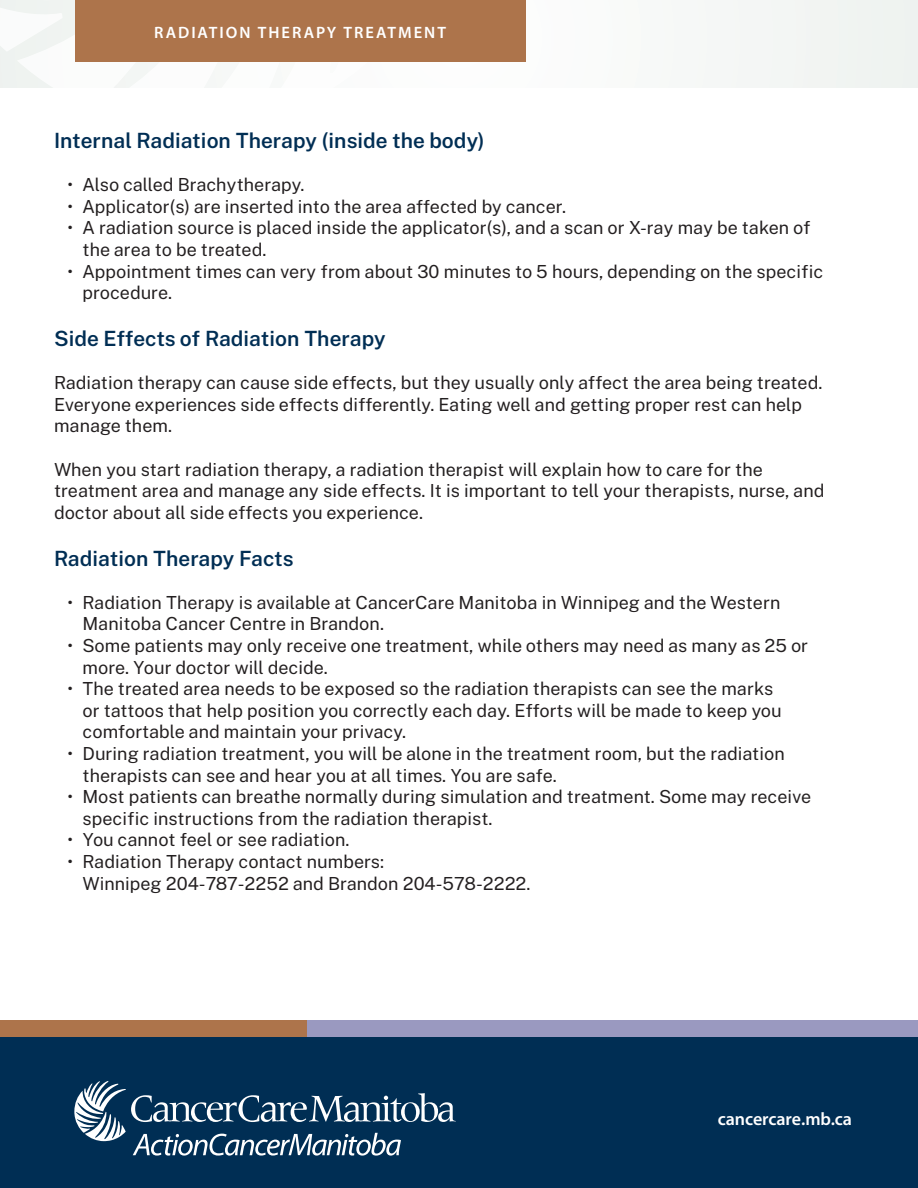
<style>
.page{position:relative;width:918px;height:1188px;background:#fff}
.page>*{position:absolute;margin:0;border:0;box-sizing:border-box;transform-origin:0 0}
.t1{font:600 21px "Public Sans";color:#002e54}
.t2{font:18px/21.6px "Public Sans";color:#231f20}
.t3{font:600 18px "Myriad Pro";letter-spacing:-.005em;color:#fff}
.t4{font:600 16.5px "Myriad Pro";letter-spacing:.12em;color:#fff}
</style>
<div class="page">
<div style="left:0;top:1021px;width:918px;height:167px;background:#002e54"></div>
<svg style="left:74px;top:1081px;width:382px;height:75px"></svg>
<div style="left:0;top:1021px;width:918px;height:16px;background:#9a99c0"></div>
<div style="left:0;top:1021px;width:306px;height:16px;background:#ad744b"></div>
<div style="left:0;top:0;width:918px;height:87px;background:#f7f9f7"></div>
<svg style="left:75px;top:61px;width:315px;height:1px"></svg>
<div style="left:75px;top:0;width:451px;height:61px;background:#ad744b"></div>
<p class="t4" style="left:154px;top:23px;width:294px">RADIATION THERAPY TREATMENT</p>
<p class="t1" style="left:54px;top:124px;width:432px">Internal Radiation Therapy (inside the body)</p>
<p class="t2" style="left:68px;top:173px;width:239px">• Also called Brachytherapy.</p>
<p class="t2" style="left:68px;top:195px;width:500px">• Applicator(s) are inserted into the area affected by cancer.</p>
<p class="t2" style="left:82px;top:216px;width:730px;text-indent:-15px">• A radiation source is placed inside the applicator(s), and a scan or X-ray may be taken of the area to be treated.</p>
<p class="t2" style="left:82px;top:260px;width:742px;text-indent:-15px">• Appointment times can very from about 30 minutes to 5 hours, depending on the specific procedure.</p>
<p class="t1" style="left:54px;top:322px;width:333px">Side Effects of Radiation Therapy</p>
<p class="t2" style="left:54px;top:371px;width:770px">Radiation therapy can cause side effects, but they usually only affect the area being treated.<br>Everyone experiences side effects differently. Eating well and getting proper rest can help manage them.</p>
<p class="t2" style="left:54px;top:458px;width:772px">When you start radiation therapy, a radiation therapist will explain how to care for the treatment area and manage any side effects. It is important to tell your therapists, nurse, and doctor about all side effects you experience.</p>
<p class="t1" style="left:54px;top:542px;width:241px">Radiation Therapy Facts</p>
<p class="t2" style="left:82px;top:591px;width:700px;text-indent:-15px">• Radiation Therapy is available at CancerCare Manitoba in Winnipeg and the Western<br>Manitoba Cancer Centre in Brandon.</p>
<p class="t2" style="left:82px;top:634px;width:727px;text-indent:-15px">• Some patients may only receive one treatment, while others may need as many as 25 or more. Your doctor will decide.</p>
<p class="t2" style="left:82px;top:677px;width:701px;text-indent:-15px">• The treated area needs to be exposed so the radiation therapists can see the marks or tattoos that help position you correctly each day. Efforts will be made to keep you comfortable and maintain your privacy.</p>
<p class="t2" style="left:82px;top:742px;width:704px;text-indent:-15px">• During radiation treatment, you will be alone in the treatment room, but the radiation therapists can see and hear you at all times. You are safe.</p>
<p class="t2" style="left:82px;top:785px;width:730px;text-indent:-15px">• Most patients can breathe normally during simulation and treatment. Some may receive specific instructions from the radiation therapist.</p>
<p class="t2" style="left:68px;top:828px;width:284px">• You cannot feel or see radiation.</p>
<p class="t2" style="left:82px;top:850px;width:450px;text-indent:-15px">• Radiation Therapy contact numbers:<br>Winnipeg 204-787-2252 and Brandon 204-578-2222.</p>
<p class="t3" style="left:718px;top:1109px;width:136px">cancercare.mb.ca</p>
</div>
